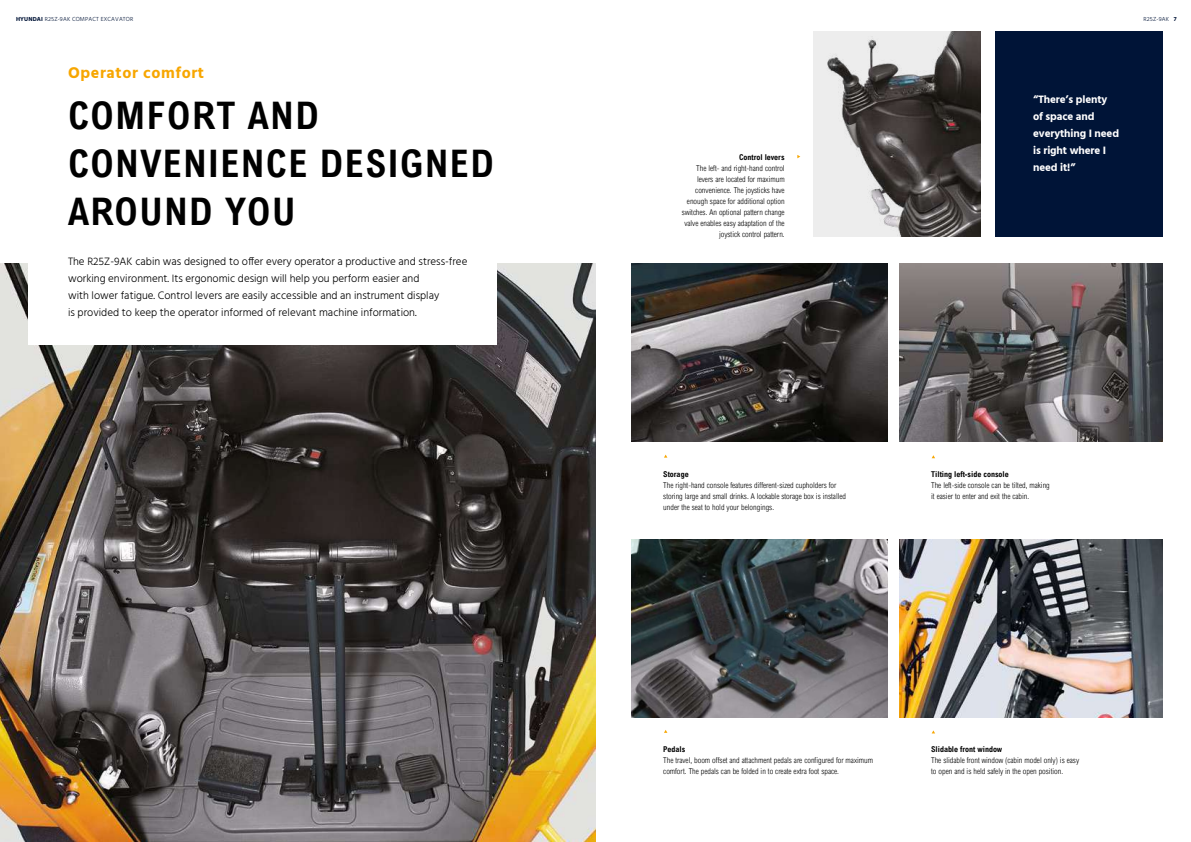
<style>
.page{position:relative;width:1191px;height:842px;background:#fff}
.page>*{position:absolute;margin:0;border:0;box-sizing:border-box;transform-origin:0 0}
.t1{font:700 condensed 38px/48px "Arial";letter-spacing:.04em;color:#000}
.t2{font:700 16px "Hind";letter-spacing:.04em;color:#f7a600}
.t3{font:300 11px/17px "Hind";color:#000}
.t4{font:700 11px/17px "Hind";letter-spacing:-.01em;color:#fff}
.t5{font:300 condensed 8px/11px "Arial";color:#000}
.t6{font:700 condensed 8px "Arial";color:#000}
.t7{font:300 6px "Hind";letter-spacing:.02em;color:#001437}
.s1{font-weight:700}
</style>
<div class="page">
<img style="left:0;top:263px;width:595px;height:579px">
<div style="left:995px;top:31px;width:167px;height:206px;background:#001437"></div>
<img style="left:816px;top:31px;width:164px;height:206px">
<img style="left:631px;top:263px;width:256px;height:179px">
<img style="left:899px;top:539px;width:263px;height:179px">
<img style="left:899px;top:263px;width:263px;height:179px">
<img style="left:631px;top:539px;width:256px;height:179px">
<div style="left:28px;top:185px;width:468px;height:159px;background:#fff"></div>
<p class="t7" style="left:16px;top:15px;width:119px"><span class="s1">HYUNDAI</span> R25Z-9AK COMPACT EXCAVATOR</p>
<p class="t7" style="left:1143px;top:15px;width:35px">R25Z-9AK <span class="s1">7</span></p>
<h2 class="t2" style="left:68px;top:63px;width:138px">Operator comfort</h2>
<h1 class="t1" style="left:68px;top:91px;width:427px">COMFORT AND<br>CONVENIENCE DESIGNED<br>AROUND YOU</h1>
<p class="t3" style="left:68px;top:253px;width:401px">The R25Z-9AK cabin was designed to offer every operator a productive and stress-free working environment. Its ergonomic design will help you perform easier and<br>with lower fatigue. Control levers are easily accessible and an instrument display<br>is provided to keep the operator informed of relevant machine information.</p>
<p class="t6" style="left:739px;top:153px;width:47px">Control levers</p>
<p class="t5" style="left:682px;top:163px;width:104px;text-align:right">The left- and right-hand control levers are located for maximum convenience. The joysticks have enough space for additional option switches. An optional pattern change valve enables easy adaptation of the joystick control pattern.</p>
<h3 class="t4" style="left:1033px;top:91px;width:87px">“There’s plenty of space and everything I need is right where I need it!”</h3>
<p class="t6" style="left:663px;top:469px;width:27px">Storage</p>
<p class="t5" style="left:663px;top:479px;width:184px">The right-hand console features different-sized cupholders for storing large and small drinks. A lockable storage box is installed under the seat to hold your belongings.</p>
<p class="t6" style="left:931px;top:469px;width:79px">Tilting left-side console</p>
<p class="t5" style="left:931px;top:479px;width:120px">The left-side console can be tilted, making it easier to enter and exit the cabin.</p>
<p class="t6" style="left:663px;top:745px;width:24px">Pedals</p>
<p class="t5" style="left:663px;top:755px;width:211px">The travel, boom offset and attachment pedals are configured for maximum comfort. The pedals can be folded in to create extra foot space.</p>
<p class="t6" style="left:931px;top:745px;width:73px">Slidable front window</p>
<p class="t5" style="left:931px;top:755px;width:149px">The slidable front window (cabin model only) is easy to open and is held safely in the open position.</p>
</div>
